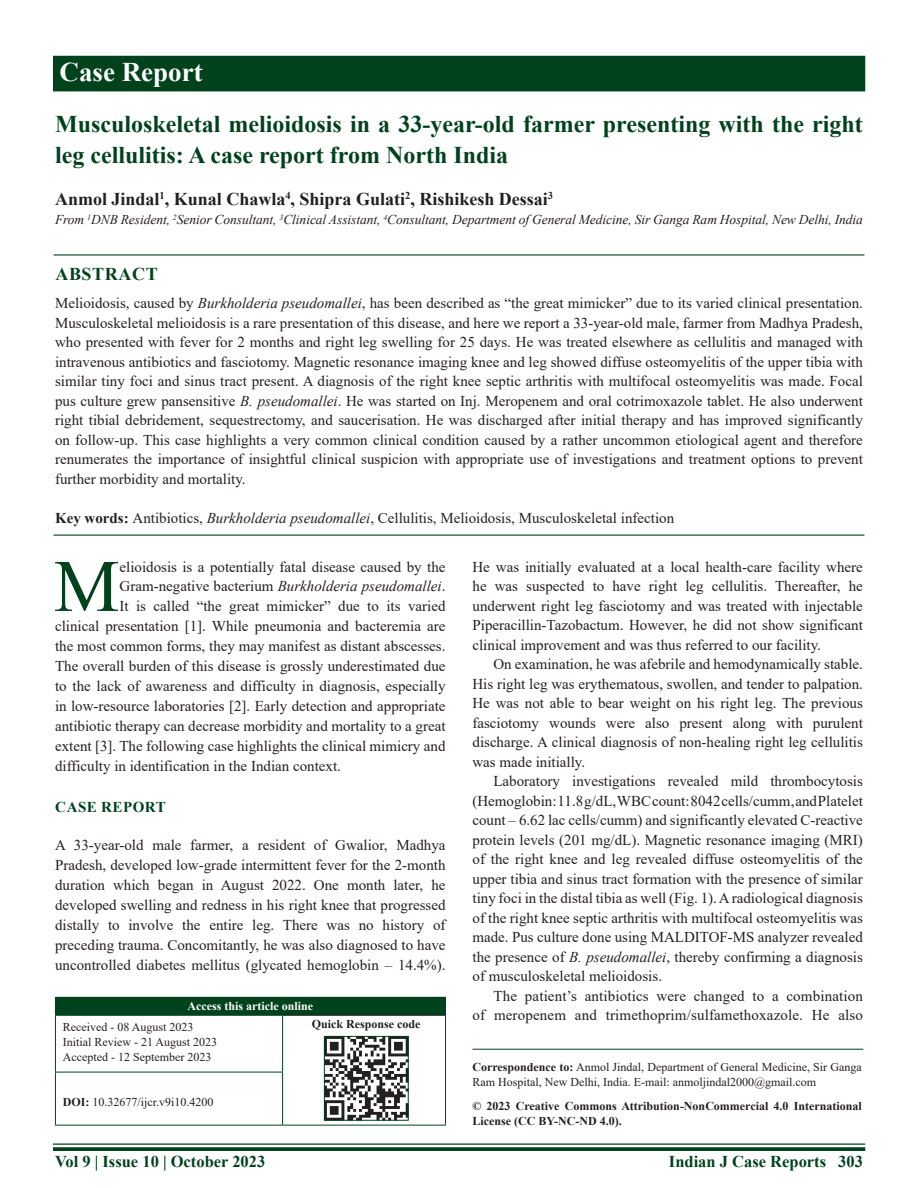
<style>
.page{position:relative;width:918px;height:1188px;background:#fff}
.page>*{position:absolute;margin:0;border:0;box-sizing:border-box;transform-origin:0 0}
.DROP_CAP_TX{font:73.95px "Times New Roman";color:#00421c}
.AH{font:700 27px "Times New Roman";color:#fff}
.AT{font:700 24px/31.5px "Times New Roman";color:#00421c}
.AU{font:700 18px "Times New Roman";color:#231f20}
.ABSH{font:700 18px "Times New Roman";letter-spacing:.035em;color:#00421c}
.RF{font:700 16.5px "Times New Roman";color:#00421c}
.ABS{font:15px/19.5px "Times New Roman";color:#231f20;text-align:justify}
.TX{font:15px/19.5px "Times New Roman";color:#231f20;text-align:justify}
.TXFL{font:15px/20px "Times New Roman";color:#231f20;text-align:justify}
.DROP_CAP_TX-2{font:15px "Times New Roman";color:#231f20}
.KWD{font:15px "Times New Roman";color:#231f20}
.DROP_CAP_TX-3{font:italic 15px "Times New Roman";color:#231f20}
.t1{font:700 15px "Times New Roman";letter-spacing:.035em;color:#00421c}
.AFF{font:italic 13.5px "Times New Roman";letter-spacing:-.005em;color:#231f20}
.ADD{font:12px/15px "Times New Roman";color:#231f20}
.CR{font:700 12px/15px "Times New Roman";color:#231f20}
.HIS{font:12px/15px "Times New Roman";color:#231f20}
.DOI{font:12px "Times New Roman";color:#231f20}
.AAO{font:700 12px "Times New Roman";color:#fff}
.QR{font:700 12px "Times New Roman";color:#231f20}
.s1{font-style:italic}
.s2{font-weight:700}
.s3{font-style:normal}
</style>
<div class="page">
<hr style="left:53px;top:1143px;width:812px;height:2px;background:#00421c">
<svg style="left:53px;top:1147px;width:812px;height:4px;background:#0f4d29"></svg>
<div style="left:53px;top:56px;width:812px;height:35px;background:#00421c"></div>
<hr style="left:54px;top:254px;width:810px;height:2px;background:#00421c">
<hr style="left:54px;top:535px;width:810px;height:1px;background:#00421c">
<div style="left:55px;top:997px;width:391px;height:18px;background:#00421c"></div>
<hr style="left:283px;top:1015px;width:162px;height:1px;background:#231f20">
<hr style="left:55px;top:1016px;width:1px;height:56px;background:#00421c">
<hr style="left:55px;top:1015px;width:228px;height:1px;background:#00421c">
<hr style="left:282px;top:1016px;width:1px;height:56px;background:#00421c">
<hr style="left:445px;top:1015px;width:1px;height:57px;background:#00421c">
<hr style="left:445px;top:1072px;width:1px;height:53px;background:#00421c">
<hr style="left:55px;top:1072px;width:1px;height:53px;background:#00421c">
<hr style="left:55px;top:1072px;width:228px;height:1px;background:#00421c">
<hr style="left:55px;top:1125px;width:228px;height:1px;background:#00421c">
<hr style="left:282px;top:1072px;width:1px;height:53px;background:#00421c">
<hr style="left:283px;top:1125px;width:163px;height:1px;background:#00421c">
<img style="left:326px;top:1038px;width:80px;height:80px">
<div style="left:324px;top:1036px;width:84px;height:84px;border:1px solid #00421c"></div>
<hr style="left:472px;top:1049px;width:391px;height:1px;background:#00421c">
<p class="AH" style="left:60px;top:52px;width:145px">Case Report</p>
<p class="AT" style="left:55px;top:107px;width:809px">Musculoskeletal melioidosis in a 33-year-old farmer presenting with the right leg cellulitis: A case report from North India</p>
<p class="AU" style="left:55px;top:186px;width:500px">Anmol Jindal<sup>1</sup>, Kunal Chawla<sup>4</sup>, Shipra Gulati<sup>2</sup>, Rishikesh Dessai<sup>3</sup></p>
<p class="AFF" style="left:55px;top:210px;width:809px">From <sup>1</sup>DNB Resident, <sup>2</sup>Senior Consultant, <sup>3</sup>Clinical Assistant, <sup>4</sup>Consultant, Department of General Medicine, Sir Ganga Ram Hospital, New Delhi, India</p>
<p class="ABSH" style="left:55px;top:261px;width:104px">ABSTRACT</p>
<p class="ABS" style="left:55px;top:293px;width:809px">Melioidosis, caused by <span class="s1">Burkholderia pseudomallei</span>, has been described as “the great mimicker” due to its varied clinical presentation.<br>Musculoskeletal melioidosis is a rare presentation of this disease, and here we report a 33-year-old male, farmer from Madhya Pradesh, who presented with fever for 2 months and right leg swelling for 25 days. He was treated elsewhere as cellulitis and managed with intravenous antibiotics and fasciotomy. Magnetic resonance imaging knee and leg showed diffuse osteomyelitis of the upper tibia with similar tiny foci and sinus tract present. A diagnosis of the right knee septic arthritis with multifocal osteomyelitis was made. Focal pus culture grew pansensitive <span class="s1">B. pseudomallei</span>. He was started on Inj. Meropenem and oral cotrimoxazole tablet. He also underwent right tibial debridement, sequestrectomy, and saucerisation. He was discharged after initial therapy and has improved significantly on follow-up. This case highlights a very common clinical condition caused by a rather uncommon etiological agent and therefore renumerates the importance of insightful clinical suspicion with appropriate use of investigations and treatment options to prevent further morbidity and mortality.</p>
<p class="KWD" style="left:55px;top:507px;width:621px"><span class="s2">Key words:</span> Antibiotics, <span class="s1">Burkholderia pseudomallei</span>, Cellulitis, Melioidosis, Musculoskeletal infection</p>
<p class="DROP_CAP_TX" style="left:54px;top:534px;width:67px">M</p>
<p class="DROP_CAP_TX-2" style="left:120px;top:556px;width:327px">elioidosis is a potentially fatal disease caused by the</p>
<p class="DROP_CAP_TX-3" style="left:120px;top:576px;width:327px"><span class="s3">Gram-negative bacterium</span> Burkholderia pseudomallei<span class="s3">.</span></p>
<p class="DROP_CAP_TX-2" style="left:120px;top:595px;width:327px">It is called “the great mimicker” due to its varied</p>
<p class="DROP_CAP_TX-2" style="left:55px;top:615px;width:392px">clinical presentation [1]. While pneumonia and bacteremia are</p>
<p class="DROP_CAP_TX-2" style="left:55px;top:635px;width:392px">the most common forms, they may manifest as distant abscesses.</p>
<p class="DROP_CAP_TX-2" style="left:55px;top:655px;width:392px">The overall burden of this disease is grossly underestimated due</p>
<p class="DROP_CAP_TX-2" style="left:55px;top:675px;width:392px">to the lack of awareness and difficulty in diagnosis, especially</p>
<p class="DROP_CAP_TX-2" style="left:55px;top:695px;width:392px">in low-resource laboratories [2]. Early detection and appropriate</p>
<p class="DROP_CAP_TX-2" style="left:55px;top:715px;width:392px">antibiotic therapy can decrease morbidity and mortality to a great</p>
<p class="DROP_CAP_TX-2" style="left:55px;top:735px;width:392px">extent [3]. The following case highlights the clinical mimicry and</p>
<p class="DROP_CAP_TX-2" style="left:55px;top:755px;width:287px">difficulty in identification in the Indian context.</p>
<h1 class="t1" style="left:55px;top:796px;width:112px">CASE REPORT</h1>
<p class="TXFL" style="left:55px;top:834px;width:392px">A 33-year-old male farmer, a resident of Gwalior, Madhya Pradesh, developed low-grade intermittent fever for the 2-month duration which began in August 2022. One month later, he developed swelling and redness in his right knee that progressed distally to involve the entire leg. There was no history of preceding trauma. Concomitantly, he was also diagnosed to have uncontrolled diabetes mellitus (glycated hemoglobin – 14.4%).</p>
<p class="AAO" style="left:188px;top:998px;width:127px">Access this article online</p>
<p class="HIS" style="left:63px;top:1019px;width:156px">Received - 08 August 2023<br>Initial Review - 21 August 2023<br>Accepted - 12 September 2023</p>
<p class="QR" style="left:312px;top:1015px;width:110px">Quick Response code</p>
<p class="DOI" style="left:63px;top:1094px;width:152px"><span class="s2">DOI:</span> 10.32677/ijcr.v9i10.4200</p>
<p class="TXFL" style="left:472px;top:557px;width:392px;line-height:19.5px">He was initially evaluated at a local health-care facility where he was suspected to have right leg cellulitis. Thereafter, he underwent right leg fasciotomy and was treated with injectable Piperacillin-Tazobactum. However, he did not show significant clinical improvement and was thus referred to our facility.</p>
<p class="TX" style="left:472px;top:654px;width:392px;text-indent:21px">On examination, he was afebrile and hemodynamically stable.<br>His right leg was erythematous, swollen, and tender to palpation.<br>He was not able to bear weight on his right leg. The previous fasciotomy wounds were also present along with purulent discharge. A clinical diagnosis of non-healing right leg cellulitis was made initially.</p>
<p class="TX" style="left:472px;top:771px;width:392px;text-indent:21px">Laboratory investigations revealed mild thrombocytosis (Hemoglobin: 11.8g/dL, WBC count: 8042cells/cumm, and Platelet count – 6.62 lac cells/cumm) and significantly elevated C-reactive protein levels (201 mg/dL). Magnetic resonance imaging (MRI) of the right knee and leg revealed diffuse osteomyelitis of the upper tibia and sinus tract formation with the presence of similar tiny foci in the distal tibia as well (Fig. 1). Aradiological diagnosis of the right knee septic arthritis with multifocal osteomyelitis was made. Pus culture done using MALDITOF-MS analyzer revealed the presence of <span class="s1">B. pseudomallei</span>, thereby confirming a diagnosis of musculoskeletal melioidosis.</p>
<p class="TX" style="left:472px;top:986px;width:392px;text-align:right">The patient’s antibiotics were changed to a combination<br>of meropenem and trimethoprim/sulfamethoxazole. He also</p>
<p class="ADD" style="left:472px;top:1059px;width:391px"><span class="s2">Correspondence to:</span> Anmol Jindal, Department of General Medicine, Sir Ganga<br>Ram Hospital, New Delhi, India. E-mail: anmoljindal2000@gmail.com</p>
<p class="CR" style="left:472px;top:1099px;width:391px">© 2023 Creative Commons Attribution-NonCommercial 4.0 International<br>License (CC BY-NC-ND 4.0).</p>
<p class="RF" style="left:55px;top:1150px;width:212px">Vol 9 | Issue 10 | October 2023</p>
<p class="RF" style="left:669px;top:1150px;width:195px">Indian J Case Reports 303</p>
</div>
